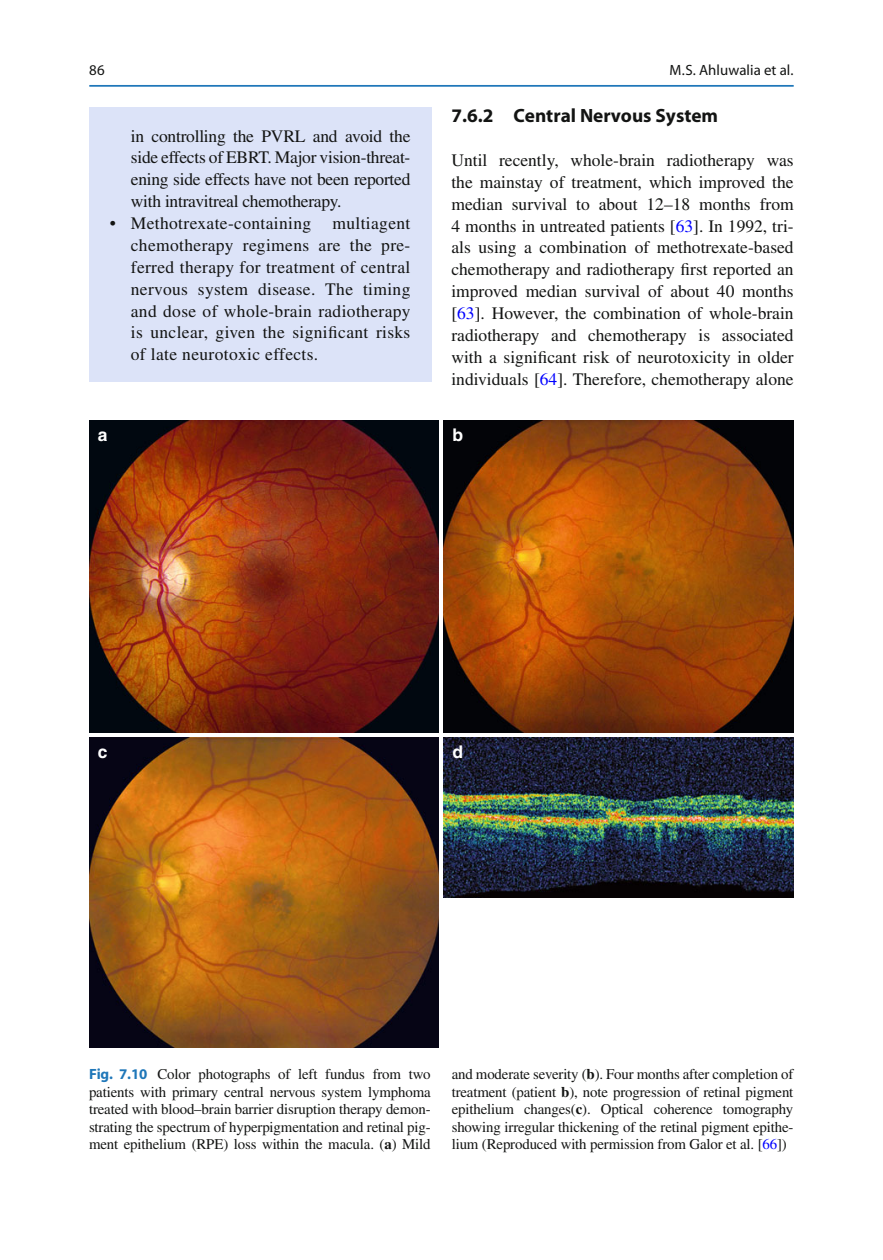
<style>
.page{position:relative;width:883px;height:1260px;background:#fff}
.page>*{position:absolute;margin:0;border:0;box-sizing:border-box;transform-origin:0 0}
.t1{font:700 19.25px "Myriad";color:#131413}
.t2{font:17.5px/21.9px "Times";color:#131413;text-align:justify}
.t3{font:700 17.5px "Helvetica";color:#fff}
.t4{font:14.88px/17.5px "Times";letter-spacing:-.01em;color:#131413;text-align:justify}
.t5{font:14.88px "Myriad";letter-spacing:.005em;color:#131413}
.s1{color:#00f}
.s2{font-family:"Myriad";font-weight:700;color:#1f77b9}
.s3{font-weight:700}
</style>
<div class="page">
<img style="left:89px;top:421px;width:350px;height:312px">
<img style="left:444px;top:421px;width:350px;height:312px">
<img style="left:89px;top:738px;width:350px;height:310px">
<img style="left:444px;top:738px;width:350px;height:160px">
<div style="left:89px;top:107px;width:342px;height:274px;background:#dce3f8"></div>
<hr style="left:89px;top:85px;width:705px;height:2px;background:#1f77b9">
<p class="t5" style="left:89px;top:64px;width:17px">86</p>
<p class="t2" style="left:131px;top:126px;width:281px">in controlling the PVRL and avoid the side effects of EBRT. Major vision-threat&shy;ening side effects have not been reported with intravitreal chemotherapy.</p>
<p class="t2" style="left:131px;top:214px;width:281px;text-indent:-21px">• Methotrexate-containing multiagent chemotherapy regimens are the pre&shy;ferred therapy for treatment of central nervous system disease. The timing and dose of whole-brain radiotherapy is unclear, given the significant risks of late neurotoxic effects.</p>
<p class="t5" style="left:670px;top:64px;width:126px">M.S. Ahluwalia et al.</p>
<p class="t1" style="left:451px;top:109px;width:268px">7.6.2 Central Nervous System</p>
<p class="t2" style="left:451px;top:151px;width:344px">Until recently, whole-brain radiotherapy was the mainstay of treatment, which improved the median survival to about 12–18 months from 4 months in untreated patients [ <span class="s1">63</span> ]. In 1992, tri&shy;als using a combination of methotrexate-based chemotherapy and radiotherapy first reported an improved median survival of about 40 months [ <span class="s1">63</span> ]. However, the combination of whole-brain radiotherapy and chemotherapy is associated with a significant risk of neurotoxicity in older individuals [ <span class="s1">64</span> ]. Therefore, chemotherapy alone</p>
<p class="t3" style="left:98px;top:424px;width:11px">a</p>
<p class="t3" style="left:453px;top:424px;width:12px">b</p>
<p class="t3" style="left:98px;top:741px;width:11px">c</p>
<p class="t3" style="left:453px;top:741px;width:12px">d</p>
<p class="t4" style="left:89px;top:1067px;width:343px"><span class="s2">Fig. 7.10</span> Color photographs of left fundus from two patients with primary central nervous system lymphoma treated with blood–brain barrier disruption therapy demon&shy;strating the spectrum of hyperpigmentation and retinal pig&shy;ment epithelium (RPE) loss within the macula. ( <span class="s3">a</span> ) Mild</p>
<p class="t4" style="left:452px;top:1067px;width:343px">and moderate severity ( <span class="s3">b</span> ). Four months after completion of treatment (patient <span class="s3">b</span> ), note progression of retinal pigment epithelium changes( <span class="s3">c</span> ). Optical coherence tomography showing irregular thickening of the retinal pigment epithe&shy;lium (Reproduced with permission from Galor et al. [ <span class="s1">66</span> ])</p>
</div>
